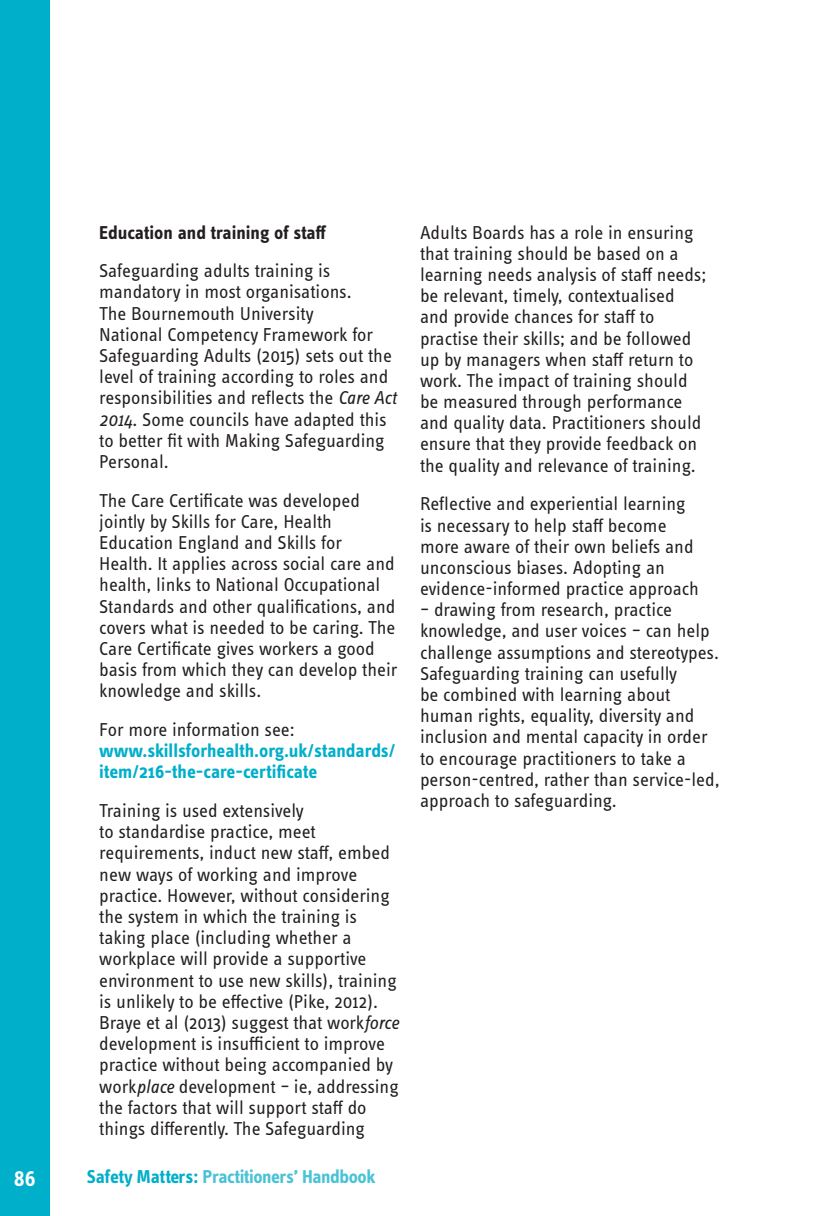
<style>
.page{position:relative;width:819px;height:1216px;background:#fff}
.page>*{position:absolute;margin:0;border:0;box-sizing:border-box;transform-origin:0 0}
.t1{font:600 22.75px "Info Text Pro";color:#fff}
.t2{font:19.25px/21.2px "Info Text Pro";color:#231f20}
.t3{font:700 19.25px/21.2px "Info Text Pro";letter-spacing:-.005em;color:#00afca}
.t4{font:700 19.25px "Info Text Pro";letter-spacing:-.025em;color:#4ac2d6}
.List_Paragraph{font:700 19.25px "Info Text Pro";color:#231f20}
.s1{font-style:italic}
.s2{font-weight:400;color:#231f20}
.s3{color:#00afca}
</style>
<div class="page">
<div style="left:0;top:0;width:50px;height:1215px;background:#00afca"></div>
<p class="List_Paragraph" style="left:99px;top:220px;width:229px">Education and training of staff</p>
<p class="t2" style="left:99px;top:260px;width:299px">Safeguarding adults training is mandatory in most organisations.<br>The Bournemouth University<br>National Competency Framework for Safeguarding Adults (2015) sets out the level of training according to roles and responsibilities and reflects the <span class="s1">Care Act 2014</span>. Some councils have adapted this to better fit with Making Safeguarding Personal.</p>
<p class="t2" style="left:99px;top:489px;width:300px">The Care Certificate was developed jointly by Skills for Care, Health Education England and Skills for Health. It applies across social care and health, links to National Occupational Standards and other qualifications, and covers what is needed to be caring. The Care Certificate gives workers a good basis from which they can develop their knowledge and skills.</p>
<p class="t3" style="left:99px;top:718px;width:298px"><span class="s2">For more information see: </span>www.skillsforhealth.org.uk/standards/ item/216-the-care-certificate</p>
<p class="t2" style="left:99px;top:799px;width:301px">Training is used extensively<br>to standardise practice, meet requirements, induct new staff, embed new ways of working and improve practice. However, without considering the system in which the training is taking place (including whether a workplace will provide a supportive environment to use new skills), training is unlikely to be effective (Pike, 2012).<br>Braye et al (2013) suggest that work<span class="s1">force </span>development is insufficient to improve practice without being accompanied by work<span class="s1">place</span> development – ie, addressing the factors that will support staff do things differently. The Safeguarding</p>
<p class="t1" style="left:14px;top:1165px;width:23px">86</p>
<p class="t4" style="left:87px;top:1165px;width:290px"><span class="s3">Safety Matters:</span> Practitioners’ Handbook</p>
<p class="t2" style="left:420px;top:221px;width:288px">Adults Boards has a role in ensuring that training should be based on a learning needs analysis of staff needs; be relevant, timely, contextualised and provide chances for staff to practise their skills; and be followed up by managers when staff return to work. The impact of training should be measured through performance and quality data. Practitioners should ensure that they provide feedback on the quality and relevance of training.</p>
<p class="t2" style="left:420px;top:493px;width:280px">Reflective and experiential learning is necessary to help staff become more aware of their own beliefs and unconscious biases. Adopting an evidence-informed practice approach</p>
<p class="t2" style="left:420px;top:598px;width:301px">– drawing from research, practice knowledge, and user voices – can help challenge assumptions and stereotypes.<br>Safeguarding training can usefully<br>be combined with learning about human rights, equality, diversity and inclusion and mental capacity in order to encourage practitioners to take a person-centred, rather than service-led, approach to safeguarding.</p>
</div>
